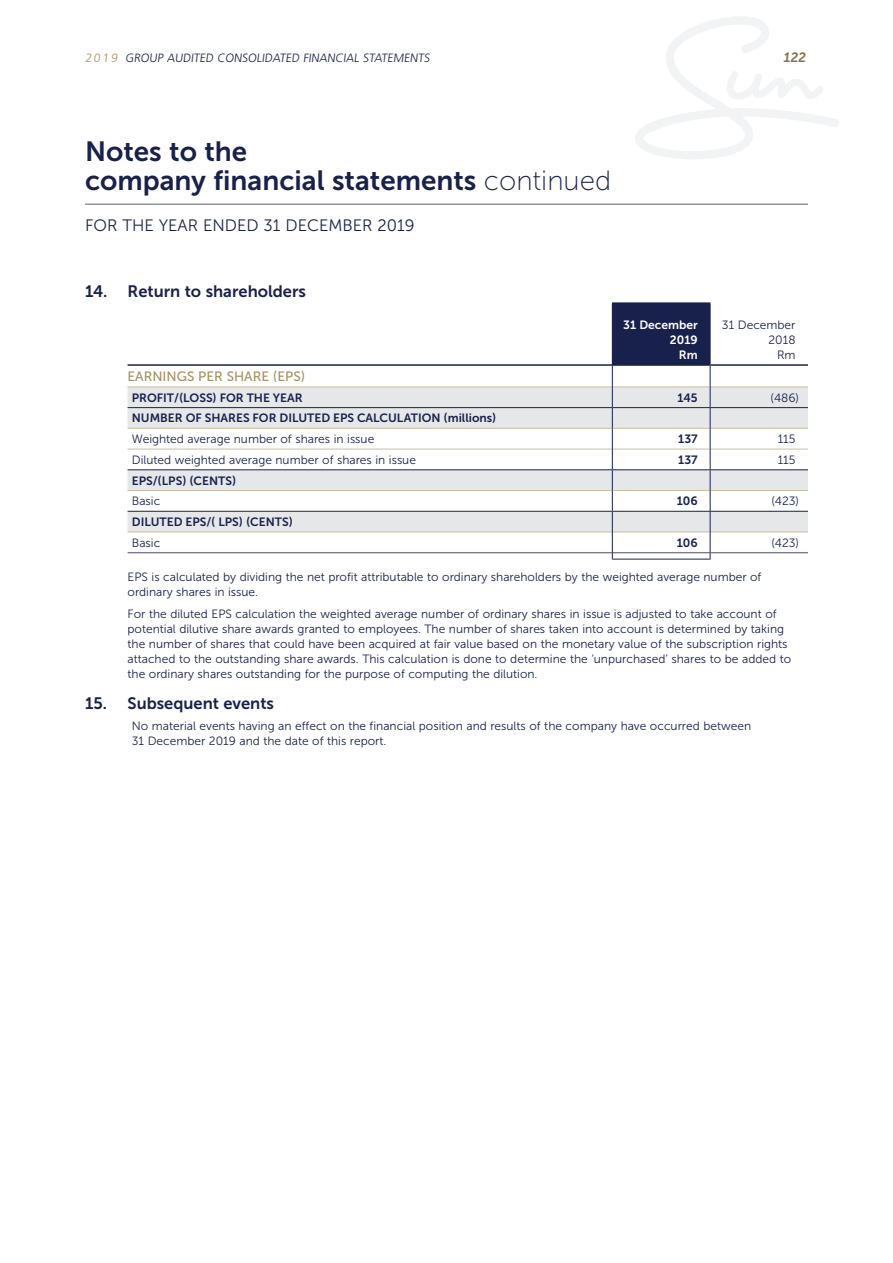
<style>
.page{position:relative;width:893px;height:1263px;background:#fff}
.page>*{position:absolute;margin:0;border:0;box-sizing:border-box;transform-origin:0 0}
.t1{font:27.75px/28.5px "Museo Sans 700";color:#18214c}
.t2{font:16.5px "Museo Sans 700";color:#18214c}
.t3{font:16.5px "Museo Sans 300";color:#18214c}
.t4{font:13.5px "Museo Sans 500";color:#a29161}
.t5{font:13.5px "Museo Sans 700";color:#88724a}
.t6{font:12px/15px "Museo Sans 300";color:#18214c}
.t7{font:12px "Museo Sans 700";color:#18214c}
.t8{font:300 12px "Frutiger LT Std";color:#18214c}
.t9{font:12px/15px "Museo Sans 700";color:#fff;text-align:right}
.s1{color:#a29161}
.s2{font-family:"Museo Sans 100"}
</style>
<div class="page">
<svg style="left:635px;top:17px;width:204px;height:142px"></svg>
<hr style="left:85px;top:203px;width:723px;height:2px;background:#939598">
<div style="left:612px;top:303px;width:98px;height:62px;background:#18214c"></div>
<svg style="left:128px;top:388px;width:680px;height:144px;fill:#e6e7e9"></svg>
<hr style="left:128px;top:364px;width:484px;height:2px;background:#18214c">
<hr style="left:613px;top:364px;width:97px;height:2px;background:#18214c">
<hr style="left:710px;top:364px;width:98px;height:2px;background:#18214c">
<hr style="left:128px;top:387px;width:484px;height:1px;background:#cabea2">
<hr style="left:613px;top:387px;width:97px;height:1px;background:#cabea2">
<hr style="left:710px;top:387px;width:98px;height:1px;background:#cabea2">
<hr style="left:128px;top:428px;width:484px;height:1px;background:#cabea2">
<hr style="left:613px;top:428px;width:97px;height:1px;background:#cabea2">
<hr style="left:710px;top:428px;width:98px;height:1px;background:#cabea2">
<hr style="left:128px;top:449px;width:484px;height:1px;background:#cabea2">
<hr style="left:613px;top:449px;width:97px;height:1px;background:#cabea2">
<hr style="left:710px;top:449px;width:98px;height:1px;background:#cabea2">
<hr style="left:128px;top:490px;width:484px;height:1px;background:#cabea2">
<hr style="left:613px;top:490px;width:97px;height:1px;background:#cabea2">
<hr style="left:710px;top:490px;width:98px;height:1px;background:#cabea2">
<hr style="left:128px;top:532px;width:484px;height:1px;background:#cabea2">
<hr style="left:613px;top:532px;width:97px;height:1px;background:#cabea2">
<hr style="left:710px;top:532px;width:98px;height:1px;background:#cabea2">
<hr style="left:612px;top:302px;width:98px;height:2px;background:#18214c">
<hr style="left:128px;top:407px;width:484px;height:1px;background:#18214c">
<hr style="left:612px;top:407px;width:98px;height:1px;background:#18214c">
<hr style="left:710px;top:407px;width:98px;height:1px;background:#18214c">
<hr style="left:128px;top:469px;width:484px;height:1px;background:#18214c">
<hr style="left:612px;top:469px;width:98px;height:1px;background:#18214c">
<hr style="left:710px;top:469px;width:98px;height:1px;background:#18214c">
<hr style="left:128px;top:511px;width:484px;height:1px;background:#18214c">
<hr style="left:612px;top:511px;width:98px;height:1px;background:#18214c">
<hr style="left:710px;top:511px;width:98px;height:1px;background:#18214c">
<hr style="left:710px;top:304px;width:1px;height:61px;background:#18214c">
<hr style="left:128px;top:552px;width:484px;height:1px;background:#615f7e">
<hr style="left:613px;top:552px;width:97px;height:1px;background:#615f7e">
<hr style="left:710px;top:552px;width:98px;height:1px;background:#615f7e">
<svg style="left:612px;top:365px;width:1px;height:194px"></svg>
<svg style="left:710px;top:365px;width:1px;height:194px"></svg>
<hr style="left:612px;top:559px;width:98px;height:1px;background:#18214c">
<p class="t8" style="left:85px;top:51px;width:348px"><span class="s1">2 0 1 9</span> GROUP AUDITED CONSOLIDATED FINANCIAL STATEMENTS</p>
<p class="t5" style="left:783px;top:50px;width:26px">122</p>
<h1 class="t1" style="left:85px;top:137px;width:528px">Notes to the<br>company financial statements <span class="s2">continued</span></h1>
<h2 class="t3" style="left:85px;top:217px;width:331px">FOR THE YEAR ENDED 31 DECEMBER 2019</h2>
<h2 class="t2" style="left:85px;top:282px;width:222px">14. Return to shareholders</h2>
<p class="t9" style="left:623px;top:317px;width:76px">31 December<br>2019<br>Rm</p>
<p class="t6" style="left:722px;top:318px;width:75px;text-align:right">31 December<br>2018<br>Rm</p>
<p class="t4" style="left:128px;top:369px;width:179px">EARNINGS PER SHARE (EPS)</p>
<p class="t7" style="left:132px;top:391px;width:172px">PROFIT/(LOSS) FOR THE YEAR</p>
<p class="t7" style="left:677px;top:391px;width:22px">145</p>
<p class="t6" style="left:770px;top:390px;width:30px">(486)</p>
<p class="t7" style="left:132px;top:412px;width:366px">NUMBER OF SHARES FOR DILUTED EPS CALCULATION (millions)</p>
<p class="t6" style="left:132px;top:432px;width:244px">Weighted average number of shares in issue</p>
<p class="t7" style="left:678px;top:432px;width:21px">137</p>
<p class="t6" style="left:778px;top:432px;width:19px">115</p>
<p class="t6" style="left:132px;top:452px;width:286px">Diluted weighted average number of shares in issue</p>
<p class="t7" style="left:678px;top:453px;width:21px">137</p>
<p class="t6" style="left:778px;top:452px;width:19px">115</p>
<p class="t7" style="left:132px;top:474px;width:106px">EPS/(LPS) (CENTS)</p>
<p class="t6" style="left:132px;top:494px;width:30px">Basic</p>
<p class="t7" style="left:677px;top:495px;width:22px">106</p>
<p class="t6" style="left:771px;top:494px;width:29px">(423)</p>
<p class="t7" style="left:132px;top:515px;width:163px">DILUTED EPS/( LPS) (CENTS)</p>
<p class="t6" style="left:132px;top:535px;width:30px">Basic</p>
<p class="t7" style="left:677px;top:536px;width:22px">106</p>
<p class="t6" style="left:771px;top:535px;width:29px">(423)</p>
<p class="t6" style="left:128px;top:569px;width:635px">EPS is calculated by dividing the net profit attributable to ordinary shareholders by the weighted average number of ordinary shares in issue.</p>
<p class="t6" style="left:128px;top:607px;width:665px">For the diluted EPS calculation the weighted average number of ordinary shares in issue is adjusted to take account of potential dilutive share awards granted to employees. The number of shares taken into account is determined by taking the number of shares that could have been acquired at fair value based on the monetary value of the subscription rights attached to the outstanding share awards. This calculation is done to determine the ‘unpurchased’ shares to be added to the ordinary shares outstanding for the purpose of computing the dilution.</p>
<h2 class="t2" style="left:85px;top:694px;width:191px">15. Subsequent events</h2>
<p class="t6" style="left:132px;top:718px;width:621px">No material events having an effect on the financial position and results of the company have occurred between<br>31 December 2019 and the date of this report.</p>
</div>
